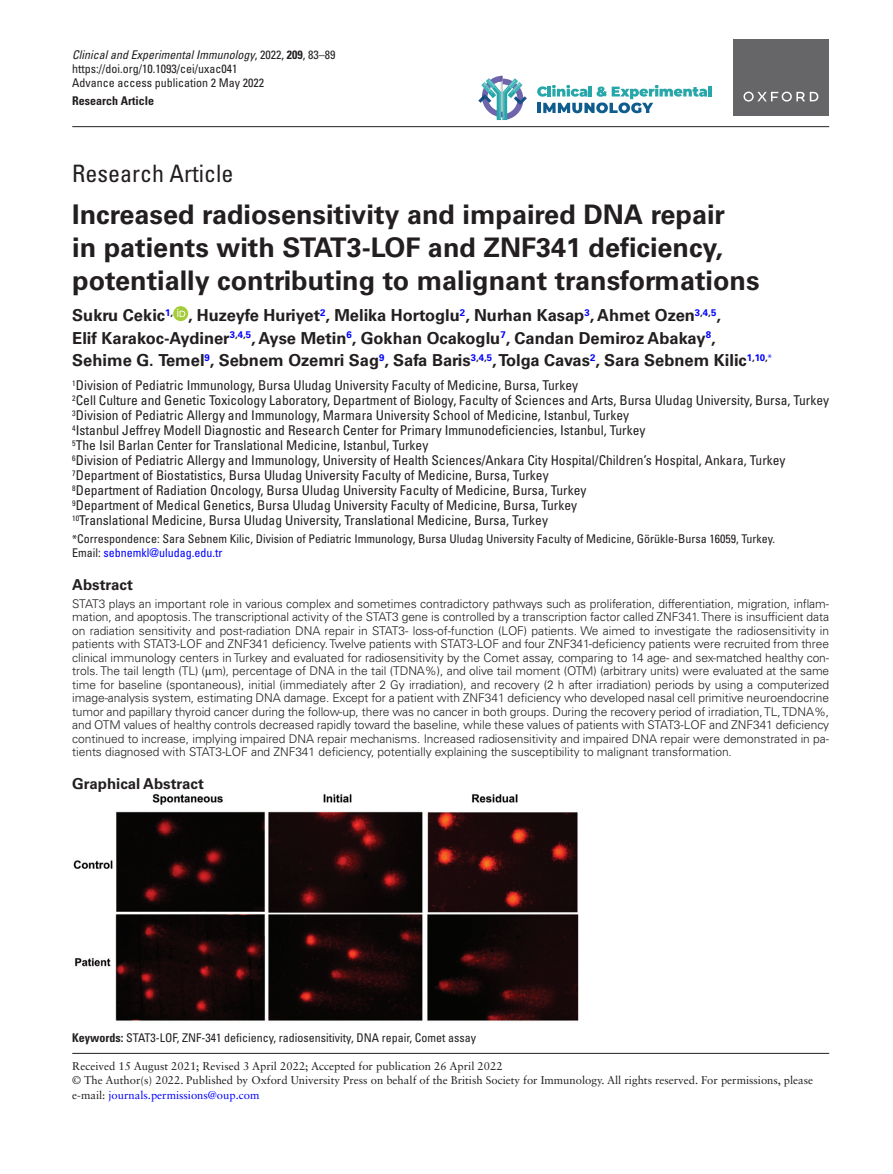
<style>
.page{position:relative;width:893px;height:1174px;background:#fff}
.page>*{position:absolute;margin:0;border:0;box-sizing:border-box;transform-origin:0 0}
.t1{font:700 27px/33px "Univers LT Std";color:#231f20}
.t2{font:condensed 24px "Univers LT Std";color:#231f20}
.t3{font:700 16.5px/22.5px "Univers LT Std";color:#231f20}
.t4{font:700 15px "Univers LT Std";color:#231f20}
.t5{font:condensed 13.5px/15px "Univers LT Std";color:#231f20}
.t6{font:300 12px/13.5px "Univers LT Std";letter-spacing:-.005em;color:#231f20;text-align:justify}
.t7{font:condensed 12px/14.2px "Univers LT Std";color:#231f20}
.t8{font:700 condensed 12px "Univers LT Std";color:#231f20}
.t9{font:11.25px/14.2px "Sabon LT Std";color:#231f20}
.s1{font-style:italic}
.s2{font-weight:700}
.s3{font-family:"Myriad Pro";font-stretch:normal}
.s4{color:#00f}
.s5{font-family:"Gandhari Unicode";font-weight:400}
</style>
<div class="page">
<hr style="left:72px;top:126px;width:757px;height:1px;background:#231f20">
<hr style="left:708px;top:86px;width:4px;height:10px;background:#27a7a9">
<svg style="left:537px;top:85px;width:170px;height:28px"></svg>
<svg style="left:478px;top:76px;width:49px;height:44px"></svg>
<div style="left:733px;top:39px;width:96px;height:77px;background:#666669"></div>
<svg style="left:743px;top:92px;width:75px;height:10px"></svg>
<div style="left:173px;top:306px;width:15px;height:15px;background:#a5cd3a;border-radius:50%"></div>
<svg style="left:177px;top:309px;width:8px;height:8px"></svg>
<img style="left:73px;top:793px;width:506px;height:228px">
<hr style="left:72px;top:1053px;width:757px;height:1px;background:#231f20">
<p class="t7" style="left:72px;top:47px;width:265px"><span class="s1">Clinical and Experimental Immunology</span>, 2022, <span class="s2">209</span>, 83–89 https://doi.org/10.1093/cei/uxac041<br>Advance access publication 2 May 2022</p>
<p class="t8" style="left:72px;top:93px;width:83px">Research Article</p>
<h2 class="t2" style="left:72px;top:158px;width:163px">Research Article</h2>
<h1 class="t1" style="left:72px;top:198px;width:689px">Increased radiosensitivity and impaired DNA repair<br>in patients with STAT3-LOF and ZNF341 deficiency, potentially contributing to malignant transformations</h1>
<p class="t3" style="left:72px;top:304px;width:701px">Sukru Cekic<sup>1</sup><sup>,</sup> , Huzeyfe Huriyet<sup>2</sup>, Melika Hortoglu<sup>2</sup>, Nurhan Kasap<sup>3</sup>, Ahmet Ozen<sup>3</sup><sup>,</sup><sup>4</sup><sup>,</sup><sup>5</sup>,<br>Elif Karakoc-Aydiner<sup>3</sup><sup>,</sup><sup>4</sup><sup>,</sup><sup>5</sup>, Ayse Metin<sup>6</sup>, Gokhan Ocakoglu<sup>7</sup>, Candan Demiroz Abakay<sup>8</sup>,<br>Sehime G. Temel<sup>9</sup>, Sebnem Ozemri Sag<sup>9</sup>, Safa Baris<sup>3</sup><sup>,</sup><sup>4</sup><sup>,</sup><sup>5</sup>, Tolga Cavas<sup>2</sup>, Sara Sebnem Kilic<sup>1</sup><sup>,</sup><sup>10</sup><sup>,</sup><sup>*</sup></p>
<p class="t5" style="left:72px;top:377px;width:758px"><sup>1</sup>Division of Pediatric Immunology, Bursa Uludag University Faculty of Medicine, Bursa, Turkey<br><sup>2</sup>Cell Culture and Genetic Toxicology Laboratory, Department of Biology, Faculty of Sciences and Arts, Bursa Uludag University, Bursa, Turkey <sup>3</sup>Division of Pediatric Allergy and Immunology, Marmara University School of Medicine, Istanbul, Turkey<br><sup>4</sup>Istanbul Jeffrey Modell Diagnostic and Research Center for Primary Immunodeficiencies, Istanbul, Turkey<br><sup>5</sup>The Isil Barlan Center for Translational Medicine, Istanbul, Turkey<br><sup>6</sup>Division of Pediatric Allergy and Immunology, University of Health Sciences/Ankara City Hospital/Children’s Hospital, Ankara, Turkey <sup>7</sup>Department of Biostatistics, Bursa Uludag University Faculty of Medicine, Bursa, Turkey<br><sup>8</sup>Department of Radiation Oncology, Bursa Uludag University Faculty of Medicine, Bursa, Turkey<br><sup>9</sup>Department of Medical Genetics, Bursa Uludag University Faculty of Medicine, Bursa, Turkey<br><sup>10</sup>Translational Medicine, Bursa Uludag University, Translational Medicine, Bursa, Turkey</p>
<p class="t7" style="left:72px;top:532px;width:704px;line-height:13.5px"><span class="s3">*</span>Correspondence: Sara Sebnem Kilic, Division of Pediatric Immunology, Bursa Uludag University Faculty of Medicine, Görükle-Bursa 16059, Turkey.<br>Email: <span class="s4">sebnemkl@uludag.edu.tr</span></p>
<p class="t4" style="left:72px;top:575px;width:62px">Abstract</p>
<p class="t6" style="left:72px;top:596px;width:758px">STAT3 plays an important role in various complex and sometimes contradictory pathways such as proliferation, differentiation, migration, inflam&shy;mation, and apoptosis. The transcriptional activity of the STAT3 gene is controlled by a transcription factor called ZNF341. There is insufficient data on radiation sensitivity and post-radiation DNA repair in STAT3- loss-of-function (LOF) patients. We aimed to investigate the radiosensitivity in patients with STAT3-LOF and ZNF341 deficiency. Twelve patients with STAT3-LOF and four ZNF341-deficiency patients were recruited from three clinical immunology centers in Turkey and evaluated for radiosensitivity by the Comet assay, comparing to 14 age- and sex-matched healthy con&shy;trols. The tail length (TL) (<span class="s5">μ</span>m), percentage of DNA in the tail (TDNA%), and olive tail moment (OTM) (arbitrary units) were evaluated at the same time for baseline (spontaneous), initial (immediately after 2 Gy irradiation), and recovery (2 h after irradiation) periods by using a computerized image-analysis system, estimating DNA damage. Except for a patient with ZNF341 deficiency who developed nasal cell primitive neuroendocrine tumor and papillary thyroid cancer during the follow-up, there was no cancer in both groups. During the recovery period of irradiation, TL, TDNA%, and OTM values of healthy controls decreased rapidly toward the baseline, while these values of patients with STAT3-LOF and ZNF341 deficiency continued to increase, implying impaired DNA repair mechanisms. Increased radiosensitivity and impaired DNA repair were demonstrated in pa&shy;tients diagnosed with STAT3-LOF and ZNF341 deficiency, potentially explaining the susceptibility to malignant transformation.</p>
<p class="t4" style="left:72px;top:775px;width:133px">Graphical Abstract</p>
<p class="t7" style="left:72px;top:1030px;width:405px"><span class="s2">Keywords:</span> STAT3-LOF, ZNF-341 deficiency, radiosensitivity, DNA repair, Comet assay</p>
<p class="t9" style="left:72px;top:1059px;width:432px">Received 15 August 2021; Revised 3 April 2022; Accepted for publication 26 April 2022</p>
<p class="t9" style="left:72px;top:1073px;width:742px">© The Author(s) 2022. Published by Oxford University Press on behalf of the British Society for Immunology. All rights reserved. For permissions, please e-mail: <span class="s4">journals.permissions@oup.com</span></p>
</div>
